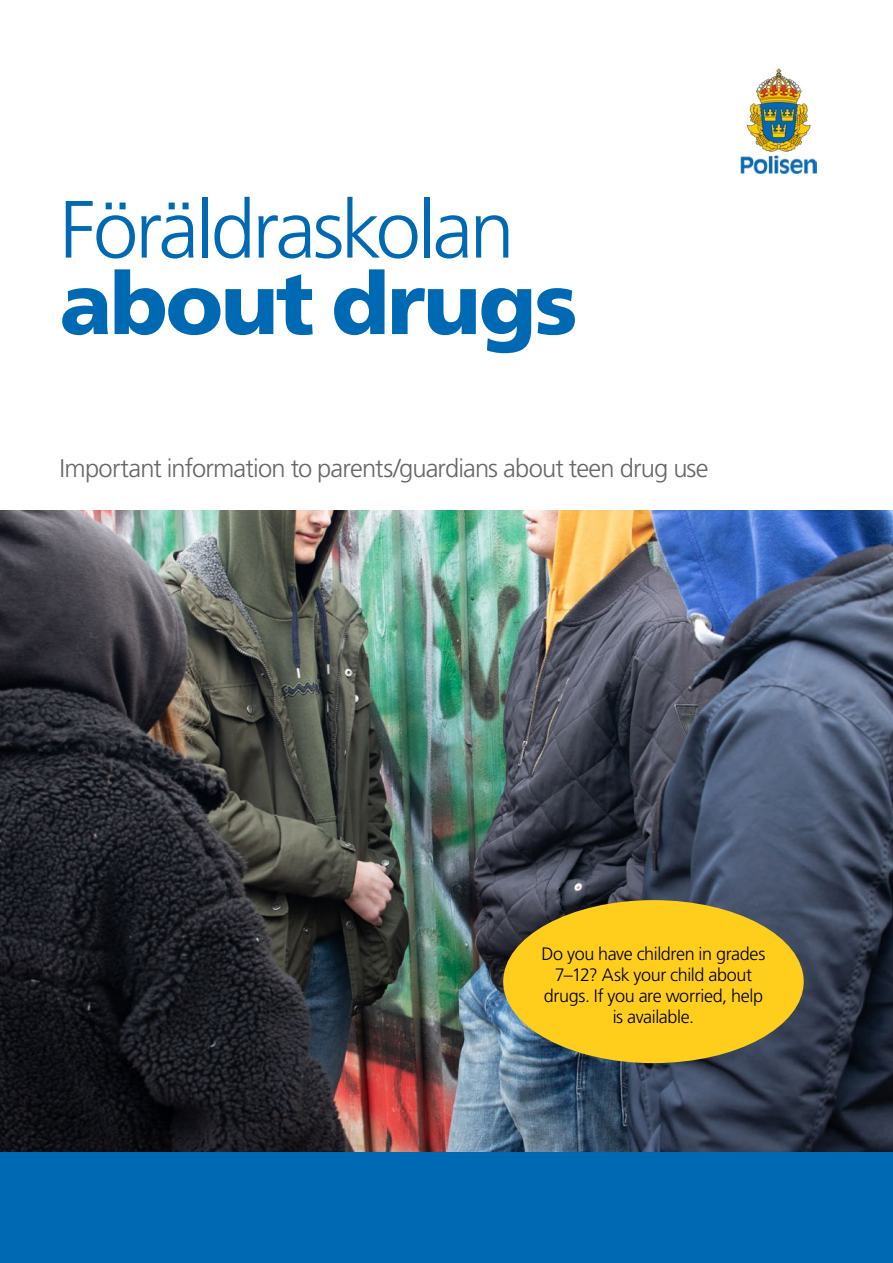
<style>
.page{position:relative;width:893px;height:1263px;background:#fff}
.page>*{position:absolute;margin:0;border:0;box-sizing:border-box;transform-origin:0 0}
.H1_Rubrik_omslag_mag{font:900 86.25px "Hqhsdd Frutiger LT Std";letter-spacing:-.025em;color:#0069b4}
.H1_Rubrik_omslag_mag-2{font:300 81px "Llgbtf Frutiger LT Std";letter-spacing:-.04em;color:#0069b4}
.P_Ingress_omslag{font:300 25.5px "Llgbtf Frutiger LT Std";letter-spacing:-.03em;color:#666665}
.P_Brödtext_Fakta_bil{font:300 18px/21px "Llgbtf Frutiger LT Std";letter-spacing:-.02em;color:#000;text-align:center}
</style>
<div class="page">
<img style="left:0;top:510px;width:893px;height:642px">
<div style="left:0;top:1152px;width:893px;height:111px;background:#0069b4"></div>
<img style="left:740px;top:68px;width:76px;height:106px">
<div style="left:503px;top:900px;width:301px;height:163px;background:#ffcd1c;border-radius:50%"></div>
<h1 class="H1_Rubrik_omslag_mag-2" style="left:60px;top:184px;width:457px">Föräldraskolan</h1>
<h1 class="H1_Rubrik_omslag_mag" style="left:60px;top:252px;width:520px">about drugs</h1>
<p class="P_Ingress_omslag" style="left:60px;top:454px;width:651px">Important information to parents/guardians about teen drug use</p>
<p class="P_Brödtext_Fakta_bil" style="left:541px;top:943px;width:225px">Do you have children in grades<br>7–12? Ask your child about drugs. If you are worried, help is available.</p>
</div>
